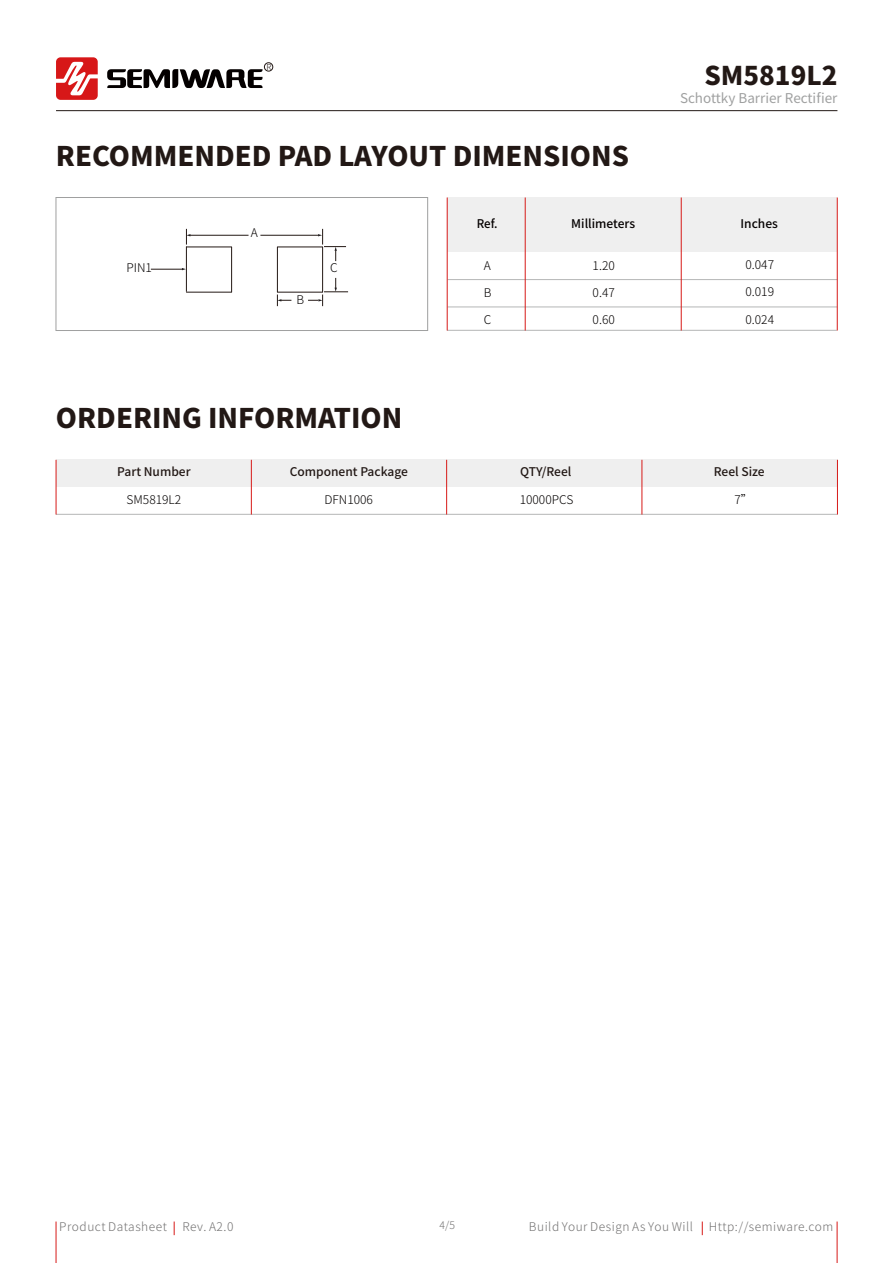
<style>
.page{position:relative;width:893px;height:1263px;background:#fff}
.page>*{position:absolute;margin:0;border:0;box-sizing:border-box;transform-origin:0 0}
.t1{font:800 27px "Source Han Sans CN";color:#221815}
.t2{font:800 25.8px "Source Han Sans CN";color:#221815}
.t3{font:13.5px "Source Han Sans CN";color:#9fa0a0}
.t4{font:300 12px "Source Han Sans CN";letter-spacing:.045em;color:#727171}
.t5{font:300 12px "Source Han Sans CN";color:#040000}
.t6{font:500 12px "Source Han Sans CN";color:#221815}
.t7{font:500 12px "Source Han Sans CN";color:#040000}
.t8{font:500 12px "Source Han Sans CN";color:#040000;scale:.96 1}
.t9{font:300 10.5px "Source Han Sans CN";color:#727171}
.t10{font:300 8.25px "Source Han Sans CN";color:#221815}
</style>
<div class="page">
<hr style="left:56px;top:110px;width:781px;height:1px;background:#221815">
<svg style="left:56px;top:57px;width:42px;height:43px"></svg>
<svg style="left:107px;top:69px;width:156px;height:19px"></svg>
<div style="left:264px;top:63px;width:9px;height:8px;border:1px solid #221815;border-radius:50%"></div>
<div style="left:448px;top:197px;width:389px;height:55px;background:#efefef"></div>
<hr style="left:448px;top:279px;width:389px;height:1px;background:#b5b6b6">
<hr style="left:447px;top:307px;width:390px;height:1px;background:#b5b6b6">
<hr style="left:447px;top:330px;width:390px;height:1px;background:#b5b6b6">
<div style="left:56px;top:197px;width:372px;height:134px;border:1px solid #9fa0a0"></div>
<hr style="left:525px;top:197px;width:1px;height:133px;background:#d71a18">
<hr style="left:837px;top:197px;width:1px;height:133px;background:#d71a18">
<hr style="left:681px;top:197px;width:1px;height:133px;background:#d71a18">
<hr style="left:447px;top:197px;width:1px;height:133px;background:#d71a18">
<div style="left:56px;top:460px;width:781px;height:27px;background:#efefef"></div>
<hr style="left:56px;top:514px;width:781px;height:1px;background:#b5b6b6">
<hr style="left:642px;top:460px;width:1px;height:54px;background:#d71a18">
<hr style="left:837px;top:460px;width:1px;height:54px;background:#d71a18">
<hr style="left:446px;top:460px;width:1px;height:54px;background:#d71a18">
<hr style="left:251px;top:460px;width:1px;height:54px;background:#d71a18">
<hr style="left:56px;top:460px;width:1px;height:54px;background:#d71a18">
<hr style="left:186px;top:247px;width:46px;height:1px;background:#231814">
<hr style="left:186px;top:292px;width:46px;height:1px;background:#231814">
<hr style="left:186px;top:246px;width:1px;height:46px;background:#231814">
<hr style="left:231px;top:247px;width:1px;height:45px;background:#231814">
<hr style="left:277px;top:247px;width:46px;height:1px;background:#231814">
<hr style="left:277px;top:292px;width:46px;height:1px;background:#231814">
<hr style="left:277px;top:247px;width:1px;height:45px;background:#231814">
<hr style="left:322px;top:247px;width:1px;height:45px;background:#231814">
<hr style="left:190px;top:235px;width:59px;height:1px;background:#231814">
<hr style="left:260px;top:235px;width:59px;height:1px;background:#231814">
<hr style="left:151px;top:269px;width:32px;height:1px;background:#231814">
<svg style="left:186px;top:229px;width:4px;height:16px"></svg>
<svg style="left:318px;top:229px;width:28px;height:32px"></svg>
<svg style="left:277px;top:294px;width:14px;height:12px"></svg>
<svg style="left:308px;top:278px;width:40px;height:28px"></svg>
<hr style="left:56px;top:1221px;width:1px;height:42px;background:#d71a18">
<hr style="left:837px;top:1221px;width:1px;height:42px;background:#d71a18">
<svg style="left:702px;top:1221px;width:1px;height:14px"></svg>
<svg style="left:174px;top:1221px;width:1px;height:14px"></svg>
<p class="t10" style="left:267px;top:62px;width:7px">R</p>
<h2 class="t2" style="left:704px;top:61px;width:134px">SM5819L2</h2>
<p class="t3" style="left:680px;top:90px;width:159px">Schottky Barrier Rectifier</p>
<h1 class="t1" style="left:56px;top:141px;width:574px">RECOMMENDED PAD LAYOUT DIMENSIONS</h1>
<p class="t5" style="left:127px;top:261px;width:27px">PIN1</p>
<p class="t5" style="left:251px;top:226px;width:9px">A</p>
<p class="t5" style="left:297px;top:293px;width:9px">B</p>
<p class="t5" style="left:330px;top:261px;width:9px">C</p>
<h1 class="t1" style="left:56px;top:403px;width:348px">ORDERING INFORMATION</h1>
<p class="t8" style="left:477px;top:217px;width:23px">Ref.</p>
<p class="t7" style="left:571px;top:217px;width:65px">Millimeters</p>
<p class="t7" style="left:740px;top:217px;width:39px">Inches</p>
<p class="t5" style="left:484px;top:258px;width:9px">A</p>
<p class="t5" style="left:484px;top:286px;width:9px">B</p>
<p class="t5" style="left:745px;top:258px;width:30px">0.047</p>
<p class="t5" style="left:745px;top:285px;width:30px">0.019</p>
<p class="t5" style="left:593px;top:258px;width:24px">1.20</p>
<p class="t5" style="left:593px;top:286px;width:24px">0.47</p>
<p class="t5" style="left:484px;top:313px;width:9px">C</p>
<p class="t5" style="left:593px;top:313px;width:24px">0.60</p>
<p class="t5" style="left:745px;top:312px;width:30px">0.024</p>
<p class="t6" style="left:117px;top:465px;width:75px">Part Number</p>
<p class="t6" style="left:290px;top:465px;width:120px">Component Package</p>
<p class="t6" style="left:520px;top:465px;width:53px">QTY/Reel</p>
<p class="t6" style="left:714px;top:465px;width:52px">Reel Size</p>
<p class="t5" style="left:127px;top:493px;width:56px">SM5819L2</p>
<p class="t5" style="left:324px;top:493px;width:50px">DFN1006</p>
<p class="t5" style="left:520px;top:493px;width:55px">10000PCS</p>
<p class="t5" style="left:734px;top:493px;width:20px">7”</p>
<p class="t9" style="left:440px;top:1219px;width:17px">4/5</p>
<p class="t4" style="left:59px;top:1220px;width:109px">Product Datasheet</p>
<p class="t4" style="left:182px;top:1220px;width:53px">Rev. A2.0</p>
<p class="t4" style="left:529px;top:1220px;width:166px">Build Your Design As You Will</p>
<p class="t4" style="left:709px;top:1220px;width:126px">Http://semiware.com</p>
</div>
